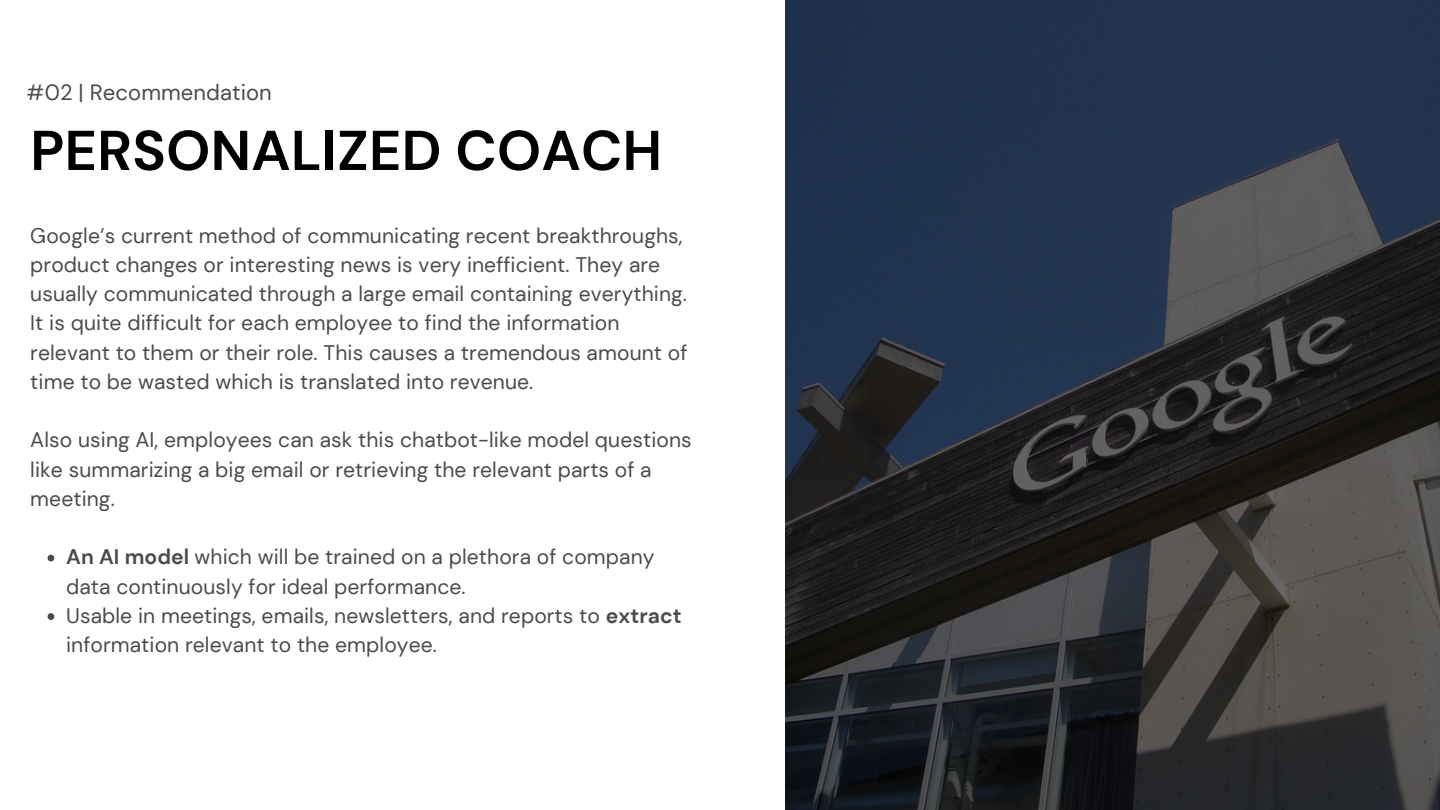
<style>
.page{position:relative;width:1440px;height:810px;background:#fff}
.page>*{position:absolute;margin:0;border:0;box-sizing:border-box;transform-origin:0 0}
.t1{font:700 56px "DM Sans";letter-spacing:.005em;color:#000}
.t2{font:22px "DM Sans";letter-spacing:.005em;color:#4b4b4b}
.t3{font:21.1px/29.2px "DM Sans";letter-spacing:.005em;color:#4b4b4b}
.s1{font-weight:700}
</style>
<div class="page">
<img style="left:785px;top:0;width:655px;height:810px">
<svg style="left:48px;top:555px;width:6px;height:6px"></svg>
<svg style="left:48px;top:613px;width:6px;height:7px"></svg>
<p class="t2" style="left:27px;top:78px;width:247px">#02 | Recommendation</p>
<p class="t1" style="left:30px;top:114px;width:633px">PERSONALIZED COACH</p>
<p class="t3" style="left:30px;top:221px;width:659px">Google’s current method of communicating recent breakthroughs, product changes or interesting news is very inefficient. They are usually communicated through a large email containing everything.<br>It is quite difficult for each employee to find the information relevant to them or their role. This causes a tremendous amount of time to be wasted which is translated into revenue.</p>
<p class="t3" style="left:30px;top:426px;width:663px">Also using AI, employees can ask this chatbot-like model questions like summarizing a big email or retrieving the relevant parts of a meeting.</p>
<p class="t3" style="left:66px;top:543px;width:590px"><span class="s1">An AI model</span> which will be trained on a plethora of company data continuously for ideal performance.</p>
<p class="t3" style="left:66px;top:601px;width:617px">Usable in meetings, emails, newsletters, and reports to <span class="s1">extract </span>information relevant to the employee.</p>
</div>
